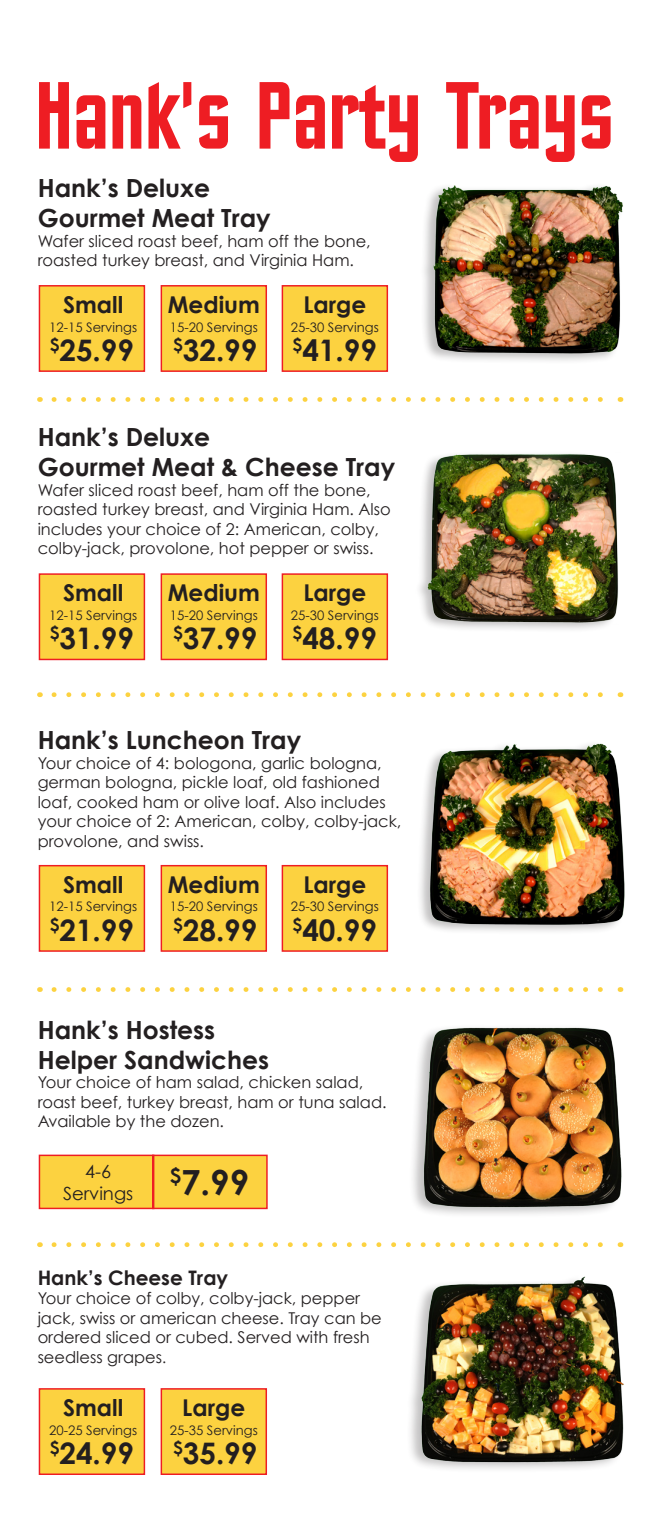
<style>
.page{position:relative;width:664px;height:1530px;background:#fff}
.page>*{position:absolute;margin:0;border:0;box-sizing:border-box;transform-origin:0 0}
.t1{font:96px "EXCELSIORSANS";color:#ee1d23}
.t2{font:700 34.75px "Century Gothic";color:#231f20}
.t3{font:700 29.75px "Century Gothic";color:#231f20}
.t4{font:700 25px "Century Gothic";color:#231f20}
.t5{font:700 23.25px "Century Gothic";color:#231f20}
.t6{font:700 20px "Century Gothic";color:#231f20}
.t7{font:18px "Century Gothic";color:#231f20}
.t8{font:16.25px/19.5px "Century Gothic";color:#231f20}
.t9{font:13px "Century Gothic";color:#231f20}
.s1{font-size:15px}
</style>
<div class="page">
<div style="left:282px;top:285px;width:106px;height:87px;background:#fcd240;border:1px solid #ee1d23"></div>
<div style="left:39px;top:285px;width:106px;height:87px;background:#fcd240;border:1px solid #ee1d23"></div>
<div style="left:161px;top:285px;width:106px;height:87px;background:#fcd240;border:1px solid #ee1d23"></div>
<div style="left:282px;top:573px;width:106px;height:87px;background:#fcd240;border:1px solid #ee1d23"></div>
<div style="left:39px;top:573px;width:106px;height:87px;background:#fcd240;border:1px solid #ee1d23"></div>
<div style="left:161px;top:573px;width:106px;height:87px;background:#fcd240;border:1px solid #ee1d23"></div>
<div style="left:282px;top:865px;width:106px;height:87px;background:#fcd240;border:1px solid #ee1d23"></div>
<div style="left:39px;top:865px;width:106px;height:87px;background:#fcd240;border:1px solid #ee1d23"></div>
<div style="left:161px;top:865px;width:106px;height:87px;background:#fcd240;border:1px solid #ee1d23"></div>
<div style="left:39px;top:1388px;width:106px;height:87px;background:#fcd240;border:1px solid #ee1d23"></div>
<div style="left:161px;top:1388px;width:106px;height:87px;background:#fcd240;border:1px solid #ee1d23"></div>
<svg style="left:54px;top:397px;width:549px;height:5px"></svg>
<svg style="left:54px;top:692px;width:549px;height:5px"></svg>
<svg style="left:54px;top:987px;width:549px;height:5px"></svg>
<svg style="left:54px;top:1242px;width:549px;height:5px"></svg>
<div style="left:39px;top:1155px;width:229px;height:54px;background:#fcd240;border:1px solid #ee1d23"></div>
<hr style="left:152px;top:1155px;width:2px;height:54px;background:#ee1d23">
<div style="left:420px;top:183px;width:203px;height:182px;background:#231f20;opacity:.28"></div>
<img style="left:430px;top:183px;width:193px;height:178px">
<div style="left:414px;top:451px;width:204px;height:182px;background:#231f20;opacity:.28"></div>
<img style="left:427px;top:452px;width:191px;height:172px">
<div style="left:416px;top:740px;width:209px;height:195px;background:#231f20;opacity:.28"></div>
<img style="left:424px;top:740px;width:201px;height:192px">
<img style="left:413px;top:1027px;width:209px;height:187px">
<div style="left:406px;top:1273px;width:218px;height:201px;background:#231f20;opacity:.28"></div>
<img style="left:411px;top:1273px;width:213px;height:194px">
<p class="t1" style="left:35px;top:80px;width:580px">Hank's Party Trays</p>
<p class="t4" style="left:38px;top:172px;width:174px">Hank’s Deluxe</p>
<p class="t4" style="left:38px;top:202px;width:235px">Gourmet Meat Tray</p>
<p class="t8" style="left:38px;top:231px;width:334px">Wafer sliced roast beef, ham off the bone, roasted turkey breast, and Virginia Ham.</p>
<p class="t5" style="left:168px;top:290px;width:94px">Medium</p>
<p class="t9" style="left:170px;top:319px;width:89px">15-20 Servings</p>
<p class="t5" style="left:63px;top:290px;width:62px">Small</p>
<p class="t9" style="left:49px;top:319px;width:89px">12-15 Servings</p>
<p class="t3" style="left:50px;top:331px;width:86px"><sup>$</sup>25.99</p>
<p class="t3" style="left:173px;top:331px;width:86px"><sup>$</sup>32.99</p>
<p class="t5" style="left:303px;top:290px;width:64px">Large</p>
<p class="t9" style="left:291px;top:319px;width:89px">25-30 Servings</p>
<p class="t3" style="left:293px;top:331px;width:86px"><sup>$</sup>41.99</p>
<p class="t4" style="left:38px;top:422px;width:174px">Hank’s Deluxe</p>
<p class="t4" style="left:38px;top:452px;width:359px">Gourmet Meat &amp; Cheese Tray</p>
<p class="t8" style="left:38px;top:480px;width:355px">Wafer sliced roast beef, ham off the bone, roasted turkey breast, and Virginia Ham. Also includes your choice of 2: American, colby, colby-jack, provolone, hot pepper or swiss.</p>
<p class="t5" style="left:168px;top:578px;width:94px">Medium</p>
<p class="t9" style="left:170px;top:607px;width:89px">15-20 Servings</p>
<p class="t5" style="left:63px;top:578px;width:62px">Small</p>
<p class="t9" style="left:49px;top:607px;width:89px">12-15 Servings</p>
<p class="t3" style="left:50px;top:620px;width:86px"><sup>$</sup>31.99</p>
<p class="t3" style="left:173px;top:620px;width:86px"><sup>$</sup>37.99</p>
<p class="t5" style="left:303px;top:578px;width:64px">Large</p>
<p class="t9" style="left:291px;top:607px;width:89px">25-30 Servings</p>
<p class="t3" style="left:293px;top:620px;width:86px"><sup>$</sup>48.99</p>
<p class="t4" style="left:38px;top:724px;width:265px">Hank’s Luncheon Tray</p>
<p class="t8" style="left:38px;top:753px;width:365px">Your choice of 4: bologona, garlic bologna, german bologna, pickle loaf, old fashioned loaf, cooked ham or olive loaf. Also includes your choice of 2: American, colby, colby-jack, provolone, and swiss.</p>
<p class="t5" style="left:168px;top:869px;width:94px">Medium</p>
<p class="t9" style="left:170px;top:899px;width:89px">15-20 Servings</p>
<p class="t5" style="left:63px;top:869px;width:62px">Small</p>
<p class="t9" style="left:49px;top:899px;width:89px">12-15 Servings</p>
<p class="t3" style="left:50px;top:911px;width:86px"><sup>$</sup>21.99</p>
<p class="t3" style="left:173px;top:911px;width:86px"><sup>$</sup>28.99</p>
<p class="t5" style="left:303px;top:869px;width:64px">Large</p>
<p class="t9" style="left:291px;top:899px;width:89px">25-30 Servings</p>
<p class="t3" style="left:293px;top:911px;width:86px"><sup>$</sup>40.99</p>
<p class="t4" style="left:38px;top:1014px;width:179px">Hank’s Hostess</p>
<p class="t4" style="left:38px;top:1044px;width:233px">Helper Sandwiches</p>
<p class="t8" style="left:38px;top:1073px;width:327px">Your choice of ham salad, chicken salad,</p>
<p class="t8" style="left:38px;top:1092px;width:350px">roast beef, turkey breast, ham or tuna salad.</p>
<p class="t8" style="left:38px;top:1112px;width:188px">Available by the dozen.</p>
<p class="t7" style="left:85px;top:1160px;width:28px">4-6</p>
<p class="t7" style="left:63px;top:1182px;width:72px">Servings</p>
<p class="t2" style="left:170px;top:1160px;width:81px"><sup>$</sup>7.99</p>
<p class="t6" style="left:38px;top:1265px;width:192px">Hank’s Cheese Tray</p>
<p class="t8" style="left:38px;top:1288px;width:346px">Your choice of colby, colby-jack, pepper jack, swiss or american cheese. Tray can be ordered sliced or cubed. Served with fresh seedless grapes<span class="s1">.</span></p>
<p class="t5" style="left:63px;top:1393px;width:62px">Small</p>
<p class="t9" style="left:49px;top:1422px;width:89px">20-25 Servings</p>
<p class="t3" style="left:50px;top:1435px;width:86px"><sup>$</sup>24.99</p>
<p class="t3" style="left:173px;top:1435px;width:86px"><sup>$</sup>35.99</p>
<p class="t5" style="left:182px;top:1393px;width:64px">Large</p>
<p class="t9" style="left:170px;top:1422px;width:89px">25-35 Servings</p>
</div>
